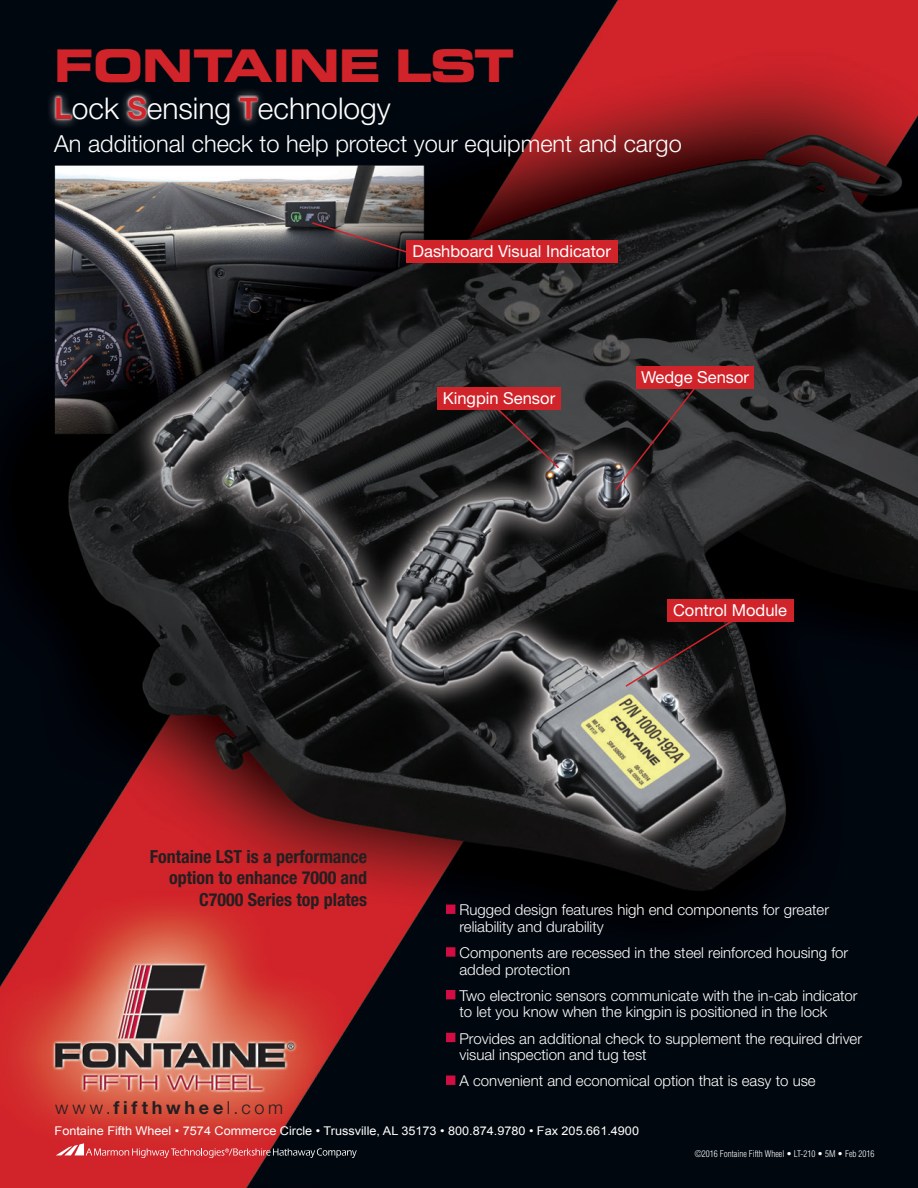
<style>
.page{position:relative;width:918px;height:1188px;background:#fff}
.page>*{position:absolute;margin:0;border:0;box-sizing:border-box;transform-origin:0 0}
.t1{font:45px "Eurostile Bold Extended Two";letter-spacing:-.025em;color:#d1232a}
.t2{font:300 30px "Helvetica Neue";color:#fff}
.t3{font:700 30px "Helvetica Neue";color:#d1232a}
.t4{font:300 23.55px "Helvetica Neue";color:#fff}
.t5{font:700 condensed 18px/21.6px "Helvetica Neue";color:#231f20;text-align:right}
.t6{font:300 18px "Helvetica Neue";letter-spacing:.215em;color:#231f20}
.t7{font:16.5px "Helvetica Neue";color:#fff}
.t8{font:300 15px/16.5px "Helvetica Neue";color:#fff}
.t9{font:12px "Arial";color:#fff;scale:1.05 1}
.t10{font:300 condensed 9px "Helvetica";color:#fff}
.s1{font-weight:700;color:#d1232a}
.s2{font-weight:700}
</style>
<div class="page">
<img style="left:0;top:0;width:918px;height:1188px">
<div style="left:446px;top:905px;width:9px;height:9px;background:#d20d44;border:2px solid #d20d44"></div>
<div style="left:446px;top:947px;width:9px;height:10px;background:#d20d44;border:2px solid #d20d44"></div>
<div style="left:446px;top:990px;width:9px;height:9px;background:#d20d44"></div>
<div style="left:446px;top:1033px;width:9px;height:9px;background:#d20d44"></div>
<div style="left:446px;top:1076px;width:9px;height:9px;background:#d20d44;border:2px solid #d20d44"></div>
<svg style="left:56px;top:1143px;width:301px;height:15px;background:#a43f44"></svg>
<div style="left:406px;top:240px;width:212px;height:23px;background:#d1232a"></div>
<svg style="left:310px;top:221px;width:104px;height:35px;background:#504344"></svg>
<div style="left:437px;top:388px;width:124px;height:22px;background:#d1232a"></div>
<svg style="left:494px;top:410px;width:67px;height:60px;background:#2d2929"></svg>
<div style="left:636px;top:366px;width:118px;height:22px;background:#d1232a"></div>
<svg style="left:614px;top:382px;width:86px;height:110px;background:#372c2d"></svg>
<div style="left:667px;top:600px;width:126px;height:22px;background:#d1232a"></div>
<svg style="left:624px;top:618px;width:111px;height:70px;background:#342a2b"></svg>
<div style="left:45px;top:88px;width:36px;height:42px;background:#fff;opacity:.6"></div>
<svg style="left:53px;top:95px;width:21px;height:27px"></svg>
<div style="left:118px;top:87px;width:38px;height:44px;background:#fff;opacity:.6"></div>
<svg style="left:125px;top:94px;width:24px;height:28px"></svg>
<div style="left:230px;top:87px;width:37px;height:43px;background:#fff;opacity:.6"></div>
<svg style="left:237px;top:95px;width:23px;height:27px"></svg>
<p class="t1" style="left:54px;top:34px;width:462px">FONTAINE LST</p>
<p class="t3" style="left:127px;top:90px;width:21px">S</p>
<p class="t3" style="left:240px;top:90px;width:20px">T</p>
<p class="t2" style="left:54px;top:90px;width:338px"><span class="s1">L</span>ock ensing echnology</p>
<p class="t4" style="left:54px;top:130px;width:629px">An additional check to help protect your equipment and cargo</p>
<p class="t7" style="left:413px;top:241px;width:200px">Dashboard Visual Indicator</p>
<p class="t7" style="left:443px;top:389px;width:114px">Kingpin Sensor</p>
<p class="t7" style="left:641px;top:367px;width:109px">Wedge Sensor</p>
<p class="t7" style="left:673px;top:601px;width:116px">Control Module</p>
<p class="t5" style="left:150px;top:845px;width:219px">Fontaine LST is a performance option to enhance 7000 and<br>C7000 Series top plates</p>
<p class="t8" style="left:460px;top:901px;width:371px">Rugged design features high end components for greater reliability and durability</p>
<p class="t8" style="left:460px;top:944px;width:390px">Components are recessed in the steel reinforced housing for added protection</p>
<p class="t8" style="left:460px;top:987px;width:400px">Two electronic sensors communicate with the in-cab indicator to let you know when the kingpin is positioned in the lock</p>
<p class="t8" style="left:460px;top:1030px;width:404px">Provides an additional check to supplement the required driver visual inspection and tug test</p>
<p class="t8" style="left:460px;top:1072px;width:358px">A convenient and economical option that is easy to use</p>
<p class="t9" style="left:55px;top:1123px;width:558px">Fontaine Fifth Wheel • 7574 Commerce Circle • Trussville, AL 35173 • 800.874.9780 • Fax 205.661.4900</p>
<p class="t10" style="left:695px;top:1148px;width:181px">©2016 Fontaine Fifth Wheel • LT-210 • 5M • Feb 2016</p>
<p class="t6" style="left:55px;top:1097px;width:229px">www.<span class="s2">fifthwhee</span>l.com</p>
</div>
